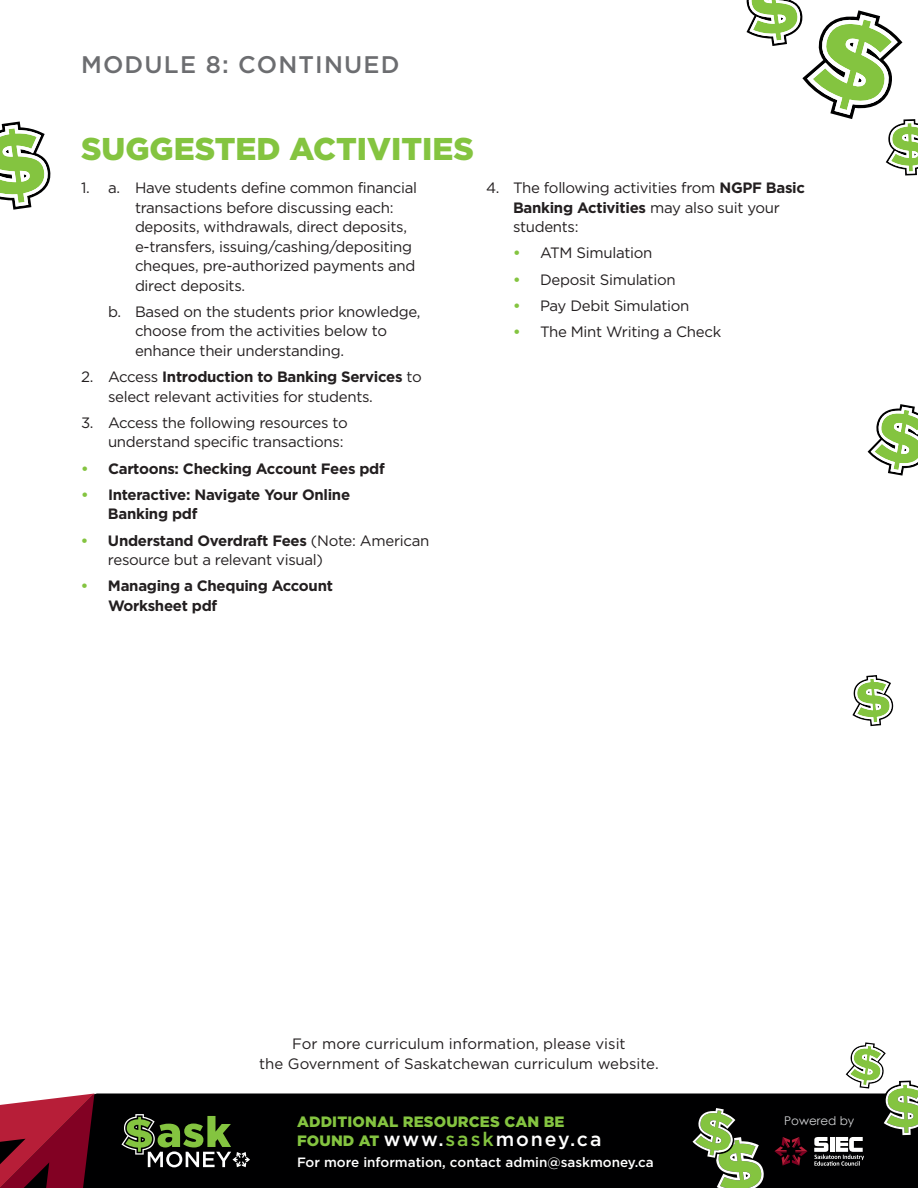
<style>
.page{position:relative;width:918px;height:1188px;background:#fff}
.page>*{position:absolute;margin:0;border:0;box-sizing:border-box;transform-origin:0 0}
.t1{font:900 31.5px "Gotham";color:#84c440}
.t2{font:500 24px "Gotham";letter-spacing:.05em;color:#6c6d70}
.t3{font:500 19.5px "Gotham";letter-spacing:.1em;color:#fff}
.t4{font:15px/19.5px "Gotham";letter-spacing:-.02em;color:#231f20}
.t5{font:700 15px/19.5px "Gotham";letter-spacing:-.02em;color:#231f20}
.t6{font:15px/19.5px "Gotham";color:#231f20;text-align:center}
.t7{font:900 15px "Gotham";letter-spacing:.01em;color:#84c440}
.t8{font:500 13.5px "Gotham";color:#fff}
.t9{font:12px "Century Gothic";color:#d1d2d4}
.s1{font-weight:700}
.s2{color:#84c440}
.s3{font-weight:700;color:#84c440}
.s4{font-weight:900;font-size:15px;color:#84c440}
</style>
<div class="page">
<div style="left:94px;top:1094px;width:824px;height:94px;background:#000001"></div>
<svg style="left:0;top:1094px;width:94px;height:94px;background:#8f1b34"></svg>
<svg style="left:774px;top:1137px;width:33px;height:29px"></svg>
<svg style="left:690px;top:1106px;width:77px;height:82px;background:#4e613a"></svg>
<svg style="left:814px;top:1042px;width:104px;height:124px"></svg>
<svg style="left:746px;top:0;width:172px;height:175px"></svg>
<svg style="left:0;top:122px;width:51px;height:88px"></svg>
<svg style="left:868px;top:404px;width:50px;height:72px"></svg>
<svg style="left:852px;top:675px;width:42px;height:51px"></svg>
<svg style="left:122px;top:1114px;width:128px;height:53px;background:#3e4e2e"></svg>
<h2 class="t2" style="left:81px;top:49px;width:320px">MODULE 8: CONTINUED</h2>
<h1 class="t1" style="left:81px;top:127px;width:394px">SUGGESTED ACTIVITIES</h1>
<p class="t4" style="left:135px;top:178px;width:284px;text-indent:-54px">1. a. Have students define common financial transactions before discussing each: deposits, withdrawals, direct deposits, e-transfers, issuing/cashing/depositing cheques, pre-authorized payments and direct deposits.</p>
<p class="t4" style="left:135px;top:302px;width:287px;text-indent:-27px">b. Based on the students prior knowledge, choose from the activities below to enhance their understanding.</p>
<p class="t4" style="left:108px;top:367px;width:315px;text-indent:-27px">2. Access <span class="s1">Introduction to Banking Services</span> to select relevant activities for students.</p>
<p class="t4" style="left:81px;top:413px;width:268px;text-align:right">3. Access the following resources to understand specific transactions:</p>
<p class="t5" style="left:81px;top:459px;width:305px"><span class="s2">•</span> Cartoons: Checking Account Fees pdf</p>
<p class="t5" style="left:108px;top:485px;width:244px;text-indent:-27px"><span class="s2">•</span> Interactive: Navigate Your Online<br>Banking pdf</p>
<p class="t4" style="left:108px;top:530px;width:323px;text-indent:-27px"><span class="s3">•</span> <span class="s1">Understand Overdraft Fees</span> (Note: American resource but a relevant visual)</p>
<p class="t5" style="left:108px;top:576px;width:226px;text-indent:-27px"><span class="s2">•</span> Managing a Chequing Account<br>Worksheet pdf</p>
<p class="t4" style="left:513px;top:178px;width:294px;text-indent:-27px">4. The following activities from <span class="s1">NGPF Basic<br>Banking Activities</span> may also suit your students:</p>
<p class="t4" style="left:513px;top:243px;width:141px"><span class="s3">•</span> ATM Simulation</p>
<p class="t4" style="left:513px;top:269px;width:164px"><span class="s3">•</span> Deposit Simulation</p>
<p class="t4" style="left:513px;top:296px;width:178px"><span class="s3">•</span> Pay Debit Simulation</p>
<p class="t4" style="left:513px;top:322px;width:210px"><span class="s3">•</span> The Mint Writing a Check</p>
<p class="t6" style="left:259px;top:1034px;width:401px">For more curriculum information, please visit<br>the Government of Saskatchewan curriculum website.</p>
<p class="t7" style="left:297px;top:1111px;width:269px">ADDITIONAL RESOURCES CAN BE</p>
<p class="t9" style="left:784px;top:1112px;width:72px">Powered by</p>
<h3 class="t3" style="left:297px;top:1127px;width:306px"><span class="s4">FOUND AT</span> www.<span class="s2">sask</span>money.ca</h3>
<p class="t8" style="left:297px;top:1153px;width:358px">For more information, contact admin@saskmoney.ca</p>
</div>
